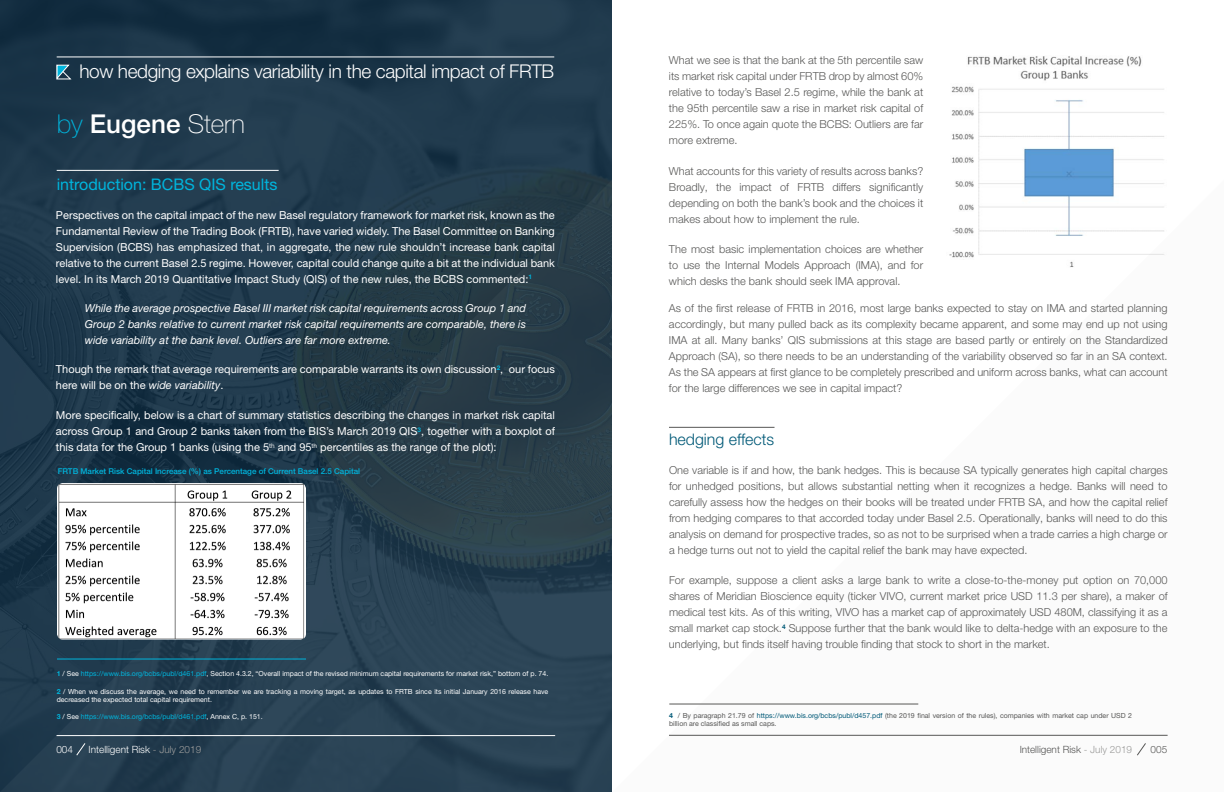
<style>
.page{position:relative;width:1224px;height:792px;background:#fff}
.page>*{position:absolute;margin:0;border:0;box-sizing:border-box;transform-origin:0 0}
.t1{font:500 26px "Helvetica Neue LT Pro";color:#fff}
.t2{font:300 19px "Helvetica Neue LT Pro";letter-spacing:-.02em;color:#fff}
.t3{font:16px "Helvetica Neue LT Pro";color:#00b5dd}
.t4{font:300 16px "Helvetica Neue LT Pro";color:#005977}
.t5{font:300 11px/16px "Helvetica Neue LT Pro";color:#575756;text-align:justify}
.t6{font:11px/16px "Helvetica Neue LT Pro";color:#fff;text-align:justify}
.t7{font:italic 11px/16px "Helvetica Neue LT Pro";color:#fff;text-align:justify}
.t8{font:300 10px "Helvetica Neue LT Pro";color:#fff}
.t9{font:300 10px "Helvetica Neue LT Pro";color:#575756}
.t10{font:500 8px "Helvetica Neue LT Pro";color:#00b5dd}
.t11{font:7px/8.4px "Helvetica Neue LT Pro";color:#fff}
.t12{font:7px/8.4px "Helvetica Neue LT Pro";color:#575756}
.t13{font:7px "Helvetica Neue LT Pro";color:#00b5dd}
.s1{font-weight:100;color:#00b5dd}
.s2{font-weight:100}
.s3{font-style:italic}
.s4{font-weight:700;color:#00b5dd}
.s5{color:#00b5dd}
.s6{font-weight:700}
.s7{color:#fff}
.s8{color:#9d9d9c}
.s9{font-weight:700;color:#005977}
.s10{color:#005977}
</style>
<div class="page">
<svg style="left:0;top:0;width:612px;height:180px;background:#1d374a"></svg>
<svg style="left:0;top:180px;width:612px;height:612px;background:#243c4c"></svg>
<hr style="left:57px;top:735px;width:498px;height:1px;background:#fff">
<svg style="left:76px;top:743px;width:10px;height:13px"></svg>
<svg style="left:56px;top:64px;width:16px;height:16px"></svg>
<hr style="left:57px;top:57px;width:497px;height:1px;background:#fff">
<hr style="left:669px;top:427px;width:106px;height:1px;background:#575756">
<hr style="left:57px;top:659px;width:249px;height:1px;background:#00b5dd">
<hr style="left:57px;top:170px;width:222px;height:1px;background:#fff">
<img style="left:57px;top:483px;width:249px;height:157px">
<img style="left:949px;top:56px;width:216px;height:211px">
<hr style="left:669px;top:704px;width:249px;height:1px;background:#575756">
<hr style="left:669px;top:735px;width:499px;height:1px;background:#575756">
<svg style="left:1137px;top:743px;width:9px;height:13px"></svg>
<h2 class="t2" style="left:79px;top:60px;width:476px">how hedging explains variability in the capital impact of FRTB</h2>
<h1 class="t1" style="left:57px;top:108px;width:190px"><span class="s1">by</span> Eugene <span class="s2">Stern</span></h1>
<h3 class="t3" style="left:57px;top:174px;width:222px">introduction: BCBS QIS results</h3>
<p class="t6" style="left:56px;top:207px;width:500px">Perspectives on the capital impact of the new Basel regulatory framework for market risk, known as the Fundamental Review of the Trading Book (FRTB), have varied widely. The Basel Committee on Banking Supervision (BCBS) has emphasized that, in aggregate, the new rule shouldn’t increase bank capital relative to the current Basel 2.5 regime. However, capital could change quite a bit at the individual bank level. In its March 2019 Quantitative Impact Study (QIS) of the new rules, the BCBS commented:<sup>1</sup></p>
<p class="t7" style="left:85px;top:300px;width:443px">While the average prospective Basel III market risk capital requirements across Group 1 and Group 2 banks relative to current market risk capital requirements are comparable, there is wide variability at the bank level. Outliers are far more extreme.</p>
<p class="t6" style="left:56px;top:361px;width:500px">Though the remark that average requirements are comparable warrants its own discussion<sup>2</sup>, our focus here will be on the <span class="s3">wide variability</span>.</p>
<p class="t6" style="left:56px;top:407px;width:500px">More specifically, below is a chart of summary statistics describing the changes in market risk capital across Group 1 and Group 2 banks taken from the BIS’s March 2019 QIS<sup>3</sup>, together with a boxplot of this data for the Group 1 banks (using the 5<sup>th</sup> and 95<sup>th</sup> percentiles as the range of the plot):</p>
<p class="t10" style="left:58px;top:466px;width:304px">FRTB Market Risk Capital Increase (%) as Percentage of Current Basel 2.5 Capital</p>
<p class="t11" style="left:57px;top:670px;width:493px"><span class="s4">1</span> / See <span class="s5">https://www.bis.org/bcbs/publ/d461.pdf</span>, Section 4.3.2, “Overall impact of the revised minimum capital requirements for market risk,” bottom of p. 74.</p>
<p class="t13" style="left:57px;top:712px;width:208px"><span class="s6">3</span> <span class="s7">/ See</span> https://www.bis.org/bcbs/publ/d461.pdf<span class="s7">, Annex C, p. 151.</span></p>
<p class="t11" style="left:57px;top:687px;width:493px"><span class="s4">2</span> / When we discuss the average, we need to remember we are tracking a moving target, as updates to FRTB since its initial January 2016 release have decreased the expected total capital requirement.</p>
<p class="t8" style="left:56px;top:743px;width:18px">004</p>
<p class="t8" style="left:89px;top:743px;width:114px">Intelligent Risk <span class="s8">- July 2019</span></p>
<p class="t5" style="left:669px;top:52px;width:256px">What we see is that the bank at the 5th percentile saw its market risk capital under FRTB drop by almost 60% relative to today’s Basel 2.5 regime, while the bank at the 95th percentile saw a rise in market risk capital of 225%. To once again quote the BCBS: Outliers are far more extreme.</p>
<p class="t5" style="left:669px;top:163px;width:256px">What accounts for this variety of results across banks?<br>Broadly, the impact of FRTB differs significantly depending on both the bank’s book and the choices it makes about how to implement the rule.</p>
<p class="t5" style="left:669px;top:241px;width:256px">The most basic implementation choices are whether to use the Internal Models Approach (IMA), and for which desks the bank should seek IMA approval.</p>
<p class="t5" style="left:669px;top:300px;width:500px">As of the first release of FRTB in 2016, most large banks expected to stay on IMA and started planning accordingly, but many pulled back as its complexity became apparent, and some may end up not using IMA at all. Many banks’ QIS submissions at this stage are based partly or entirely on the Standardized Approach (SA), so there needs to be an understanding of the variability observed so far in an SA context.<br>As the SA appears at first glance to be completely prescribed and uniform across banks, what can account for the large differences we see in capital impact?</p>
<h3 class="t4" style="left:669px;top:430px;width:107px">hedging effects</h3>
<p class="t5" style="left:669px;top:462px;width:500px">One variable is if and how, the bank hedges. This is because SA typically generates high capital charges for unhedged positions, but allows substantial netting when it recognizes a hedge. Banks will need to carefully assess how the hedges on their books will be treated under FRTB SA, and how the capital relief from hedging compares to that accorded today under Basel 2.5. Operationally, banks will need to do this analysis on demand for prospective trades, so as not to be surprised when a trade carries a high charge or a hedge turns out not to yield the capital relief the bank may have expected.</p>
<p class="t5" style="left:669px;top:572px;width:500px">For example, suppose a client asks a large bank to write a close-to-the-money put option on 70,000 shares of Meridian Bioscience equity (ticker VIVO, current market price USD 11.3 per share), a maker of medical test kits. As of this writing, VIVO has a market cap of approximately USD 480M, classifying it as a small market cap stock.<sup>4</sup> Suppose further that the bank would like to delta-hedge with an exposure to the underlying, but finds itself having trouble finding that stock to short in the market.</p>
<p class="t12" style="left:669px;top:711px;width:465px"><span class="s9">4</span> / By paragraph 21.79 of <span class="s10">https://www.bis.org/bcbs/publ/d457.pdf</span> (the 2019 final version of the rules), companies with market cap under USD 2 billion are classified as small caps.</p>
<p class="t9" style="left:1020px;top:743px;width:114px">Intelligent Risk <span class="s8">- July 2019</span></p>
<p class="t9" style="left:1151px;top:743px;width:18px">005</p>
</div>
